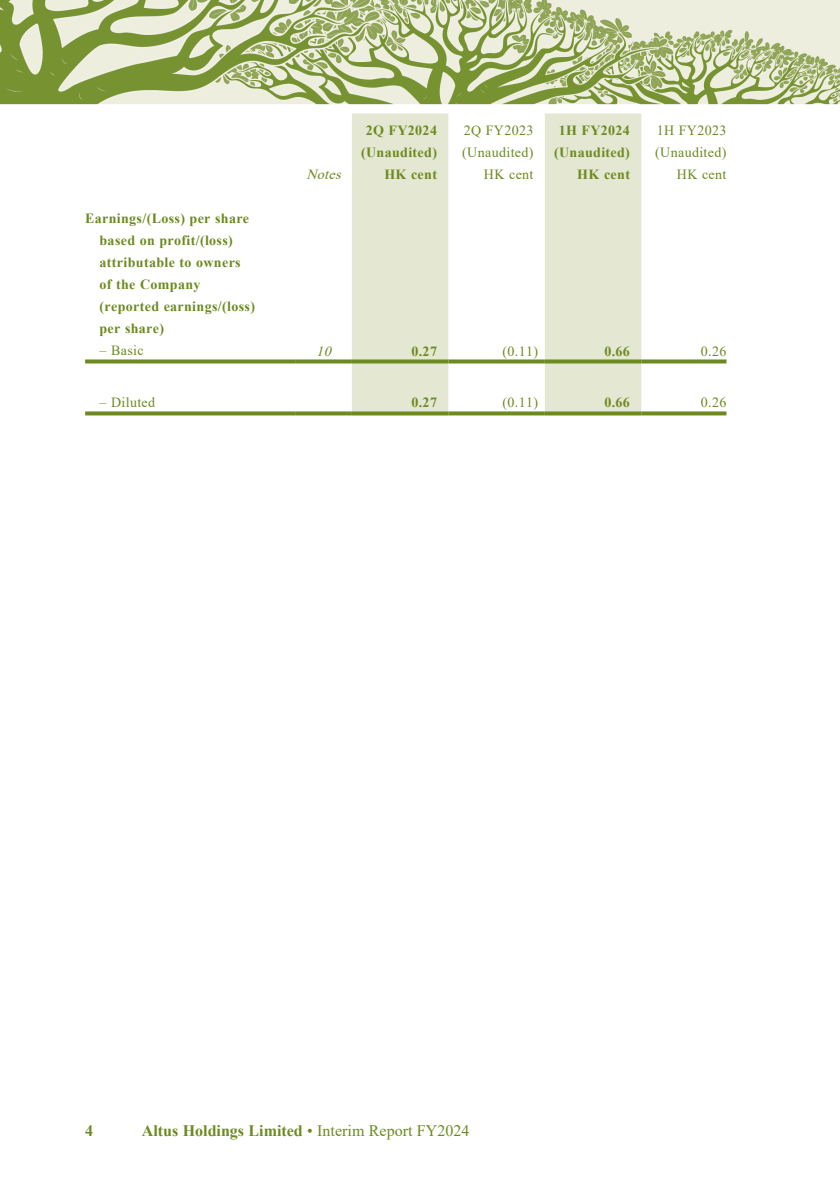
<style>
.page{position:relative;width:840px;height:1191px;background:#fff}
.page>*{position:absolute;margin:0;border:0;box-sizing:border-box;transform-origin:0 0}
.t1{font:700 16px "Times New Roman";color:#6c8a1f}
.t2{font:700 14px/22px "Times New Roman";letter-spacing:.025em;color:#6c8a1f}
.t3{font:14px "Times New Roman";letter-spacing:.025em;color:#6c8a1f}
.t4{font:italic 14px "Times New Roman";color:#6c8a1f}
.s1{font-weight:400}
</style>
<div class="page">
<img style="left:0;top:0;width:839px;height:416px">
<svg style="left:351px;top:113px;width:290px;height:298px;fill:#e4e7d1"></svg>
<svg style="left:85px;top:359px;width:210px;height:4px"></svg>
<svg style="left:295px;top:359px;width:56px;height:4px"></svg>
<svg style="left:351px;top:359px;width:97px;height:4px"></svg>
<svg style="left:448px;top:359px;width:96px;height:4px"></svg>
<svg style="left:544px;top:359px;width:97px;height:4px"></svg>
<svg style="left:641px;top:359px;width:85px;height:4px"></svg>
<svg style="left:85px;top:411px;width:210px;height:4px"></svg>
<svg style="left:295px;top:411px;width:56px;height:4px"></svg>
<svg style="left:351px;top:411px;width:97px;height:4px"></svg>
<svg style="left:448px;top:411px;width:96px;height:4px"></svg>
<svg style="left:544px;top:411px;width:97px;height:4px"></svg>
<svg style="left:641px;top:411px;width:85px;height:4px"></svg>
<p class="t2" style="left:365px;top:119px;width:73px">2Q FY2024</p>
<p class="t3" style="left:463px;top:121px;width:71px">2Q FY2023</p>
<p class="t2" style="left:558px;top:119px;width:73px">1H FY2024</p>
<p class="t3" style="left:656px;top:121px;width:71px">1H FY2023</p>
<p class="t2" style="left:361px;top:141px;width:77px">(Unaudited)</p>
<p class="t3" style="left:462px;top:143px;width:73px">(Unaudited)</p>
<p class="t2" style="left:553px;top:141px;width:77px">(Unaudited)</p>
<p class="t3" style="left:655px;top:143px;width:73px">(Unaudited)</p>
<p class="t4" style="left:306px;top:165px;width:41px">Notes</p>
<p class="t2" style="left:384px;top:163px;width:54px">HK cent</p>
<p class="t3" style="left:483px;top:165px;width:51px">HK cent</p>
<p class="t2" style="left:577px;top:163px;width:54px">HK cent</p>
<p class="t3" style="left:676px;top:165px;width:51px">HK cent</p>
<p class="t2" style="left:99px;top:207px;width:157px;text-indent:-14px">Earnings/(Loss) per share based on profit/(loss) attributable to owners of the Company (reported earnings/(loss) per share)</p>
<p class="t3" style="left:99px;top:341px;width:46px">– Basic</p>
<p class="t4" style="left:316px;top:341px;width:21px">10</p>
<p class="t2" style="left:411px;top:339px;width:27px">0.27</p>
<p class="t3" style="left:502px;top:341px;width:37px">(0.11)</p>
<p class="t2" style="left:604px;top:339px;width:27px">0.66</p>
<p class="t3" style="left:700px;top:341px;width:27px">0.26</p>
<p class="t3" style="left:99px;top:393px;width:57px">– Diluted</p>
<p class="t2" style="left:411px;top:391px;width:27px">0.27</p>
<p class="t3" style="left:502px;top:393px;width:37px">(0.11)</p>
<p class="t2" style="left:604px;top:391px;width:27px">0.66</p>
<p class="t3" style="left:700px;top:393px;width:27px">0.26</p>
<p class="t1" style="left:85px;top:1119px;width:9px">4</p>
<p class="t1" style="left:142px;top:1119px;width:329px">Altus Holdings Limited <span class="s1">• Interim Report FY2024</span></p>
</div>
